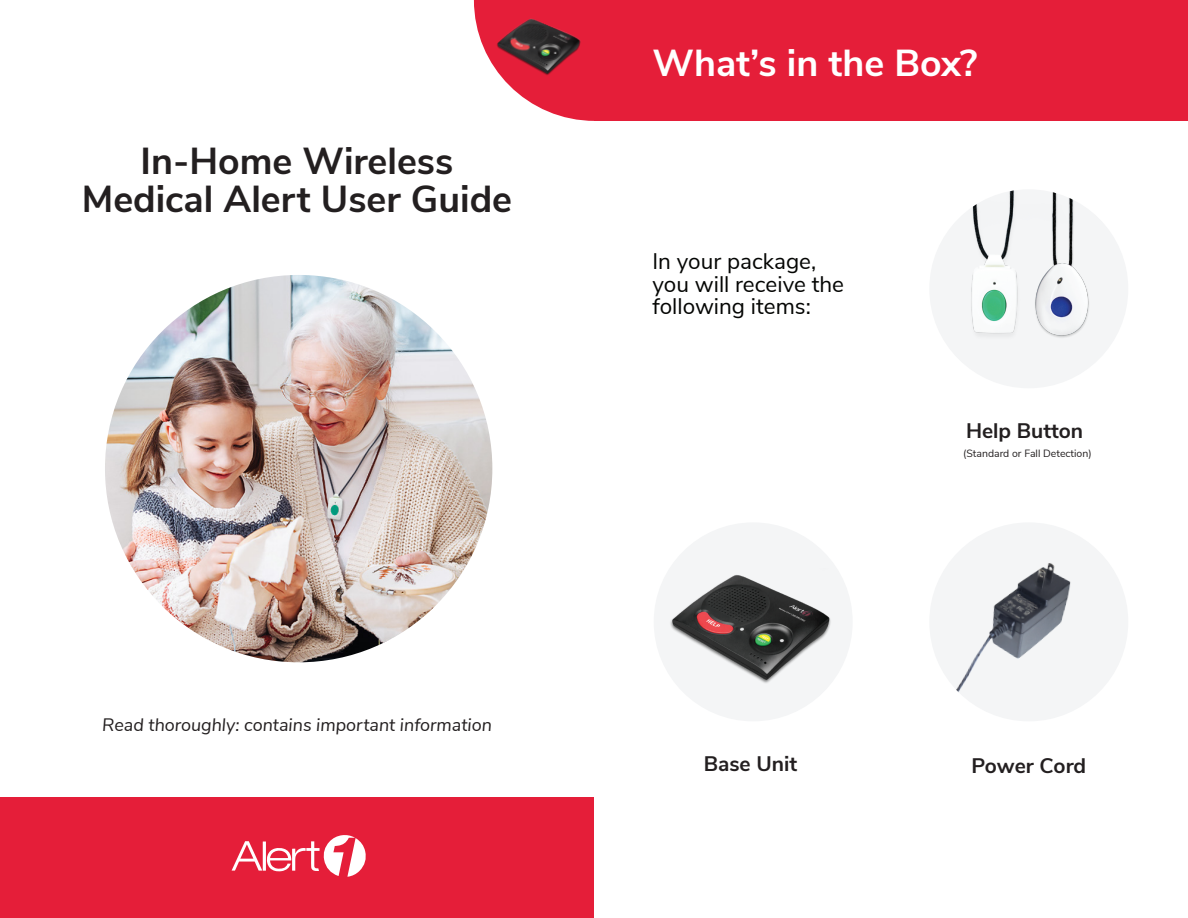
<style>
.page{position:relative;width:1188px;height:918px;background:#fff}
.page>*{position:absolute;margin:0;border:0;box-sizing:border-box;transform-origin:0 0}
.t1{font:700 37.5px/37.5px "Nunito Sans";color:#231f20;text-align:center}
.t2{font:700 37.5px "Nunito Sans";color:#fff}
.t3{font:22.5px/22.5px "Nunito Sans";color:#040503}
.t4{font:700 21px "Nunito Sans";color:#231f20}
.t5{font:italic 18px "Nunito Sans";color:#231f20}
.t6{font:10.5px "Nunito Sans";color:#231f20}
</style>
<div class="page">
<img style="left:929px;top:189px;width:188px;height:192px">
<div style="left:654px;top:522px;width:199px;height:199px;background:#f4f5f6;border-radius:50%"></div>
<img style="left:670px;top:575px;width:161px;height:108px">
<div style="left:0;top:797px;width:594px;height:121px;background:#e51e39"></div>
<div style="left:594px;top:0;width:594px;height:121px;background:#e51e39"></div>
<svg style="left:474px;top:0;width:120px;height:121px"></svg>
<svg style="left:232px;top:835px;width:134px;height:42px"></svg>
<img style="left:105px;top:275px;width:387px;height:387px;border-radius:194px">
<div style="left:929px;top:522px;width:199px;height:199px;background:#f4f5f6;border-radius:50%"></div>
<img style="left:956px;top:563px;width:115px;height:129px">
<h1 class="t1" style="left:82px;top:141px;width:432px">In-Home Wireless<br>Medical Alert User Guide</h1>
<p class="t5" style="left:102px;top:711px;width:391px">Read thoroughly: contains important information</p>
<h1 class="t2" style="left:653px;top:36px;width:326px">What’s in the Box?</h1>
<p class="t3" style="left:652px;top:249px;width:193px">In your package, you will receive the following items:</p>
<p class="t4" style="left:966px;top:415px;width:119px">Help Button</p>
<p class="t6" style="left:963px;top:446px;width:130px">(Standard or Fall Detection)</p>
<p class="t4" style="left:704px;top:748px;width:95px">Base Unit</p>
<p class="t4" style="left:971px;top:751px;width:116px">Power Cord</p>
</div>
